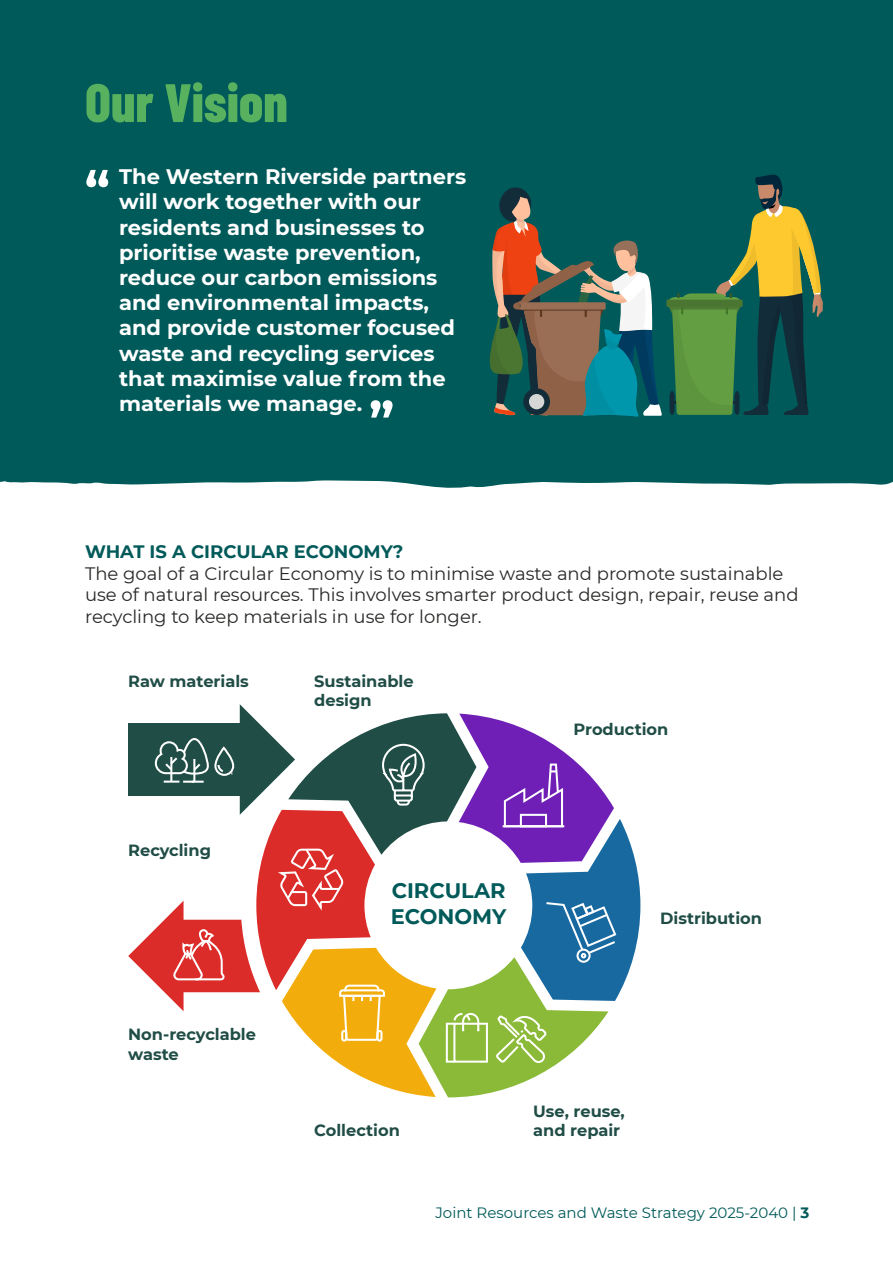
<style>
.page{position:relative;width:893px;height:1263px;background:#fff}
.page>*{position:absolute;margin:0;border:0;box-sizing:border-box;transform-origin:0 0}
.t1{font:800 54px "Barlow Condensed";color:#58b15e}
.t2{font:700 51px "Montserrat";color:#fff}
.t3{font:700 21px/25.2px "Montserrat";color:#fff}
.t4{font:700 21px/25.2px "Montserrat";color:#005a59}
.Bodytext{font:18px/21.6px "Montserrat";color:#282827}
.t5{font:700 18px "Montserrat";color:#005a59}
.t6{font:700 16.2px/19.5px "Montserrat";color:#204d46}
.t7{font:15px "Montserrat";color:#005a59}
.s1{font-weight:700}
</style>
<div class="page">
<div style="left:0;top:0;width:893px;height:488px;background:#005a59"></div>
<svg style="left:128px;top:704px;width:512px;height:394px"></svg>
<div style="left:666px;top:300px;width:77px;height:7px;background:#4b7632"></div>
<svg style="left:669px;top:174px;width:154px;height:241px;background:#3a6f4a"></svg>
<svg style="left:483px;top:186px;width:179px;height:231px;background:#476b62"></svg>
<div style="left:520px;top:302px;width:86px;height:8px;background:#996e54"></div>
<h2 class="t1" style="left:85px;top:64px;width:204px">Our Vision</h2>
<p class="t2" style="left:85px;top:153px;width:27px">“</p>
<p class="t3" style="left:119px;top:163px;width:349px">The Western Riverside partners will work together with our residents and businesses to prioritise waste prevention, reduce our carbon emissions and environmental impacts, and provide customer focused waste and recycling services that maximise value from the materials we manage.</p>
<p class="t2" style="left:369px;top:384px;width:27px">”</p>
<p class="t5" style="left:85px;top:539px;width:320px">WHAT IS A CIRCULAR ECONOMY?</p>
<p class="Bodytext" style="left:85px;top:562px;width:715px">The goal of a Circular Economy is to minimise waste and promote sustainable use of natural resources. This involves smarter product design, repair, reuse and recycling to keep materials in use for longer.</p>
<p class="t6" style="left:128px;top:670px;width:122px">Raw materials</p>
<p class="t6" style="left:128px;top:840px;width:84px">Recycling</p>
<p class="t6" style="left:128px;top:1024px;width:129px">Non-recyclable waste</p>
<p class="t6" style="left:314px;top:670px;width:101px">Sustainable design</p>
<p class="t4" style="left:391px;top:877px;width:117px">CIRCULAR<br>ECONOMY</p>
<p class="t6" style="left:573px;top:718px;width:96px">Production</p>
<p class="t6" style="left:660px;top:908px;width:103px">Distribution</p>
<p class="t6" style="left:533px;top:1100px;width:93px">Use, reuse,</p>
<p class="t6" style="left:314px;top:1120px;width:87px">Collection</p>
<p class="t6" style="left:533px;top:1120px;width:89px">and repair</p>
<p class="t7" style="left:435px;top:1202px;width:375px">Joint Resources and Waste Strategy 2025-2040 | <span class="s1">3</span></p>
</div>
